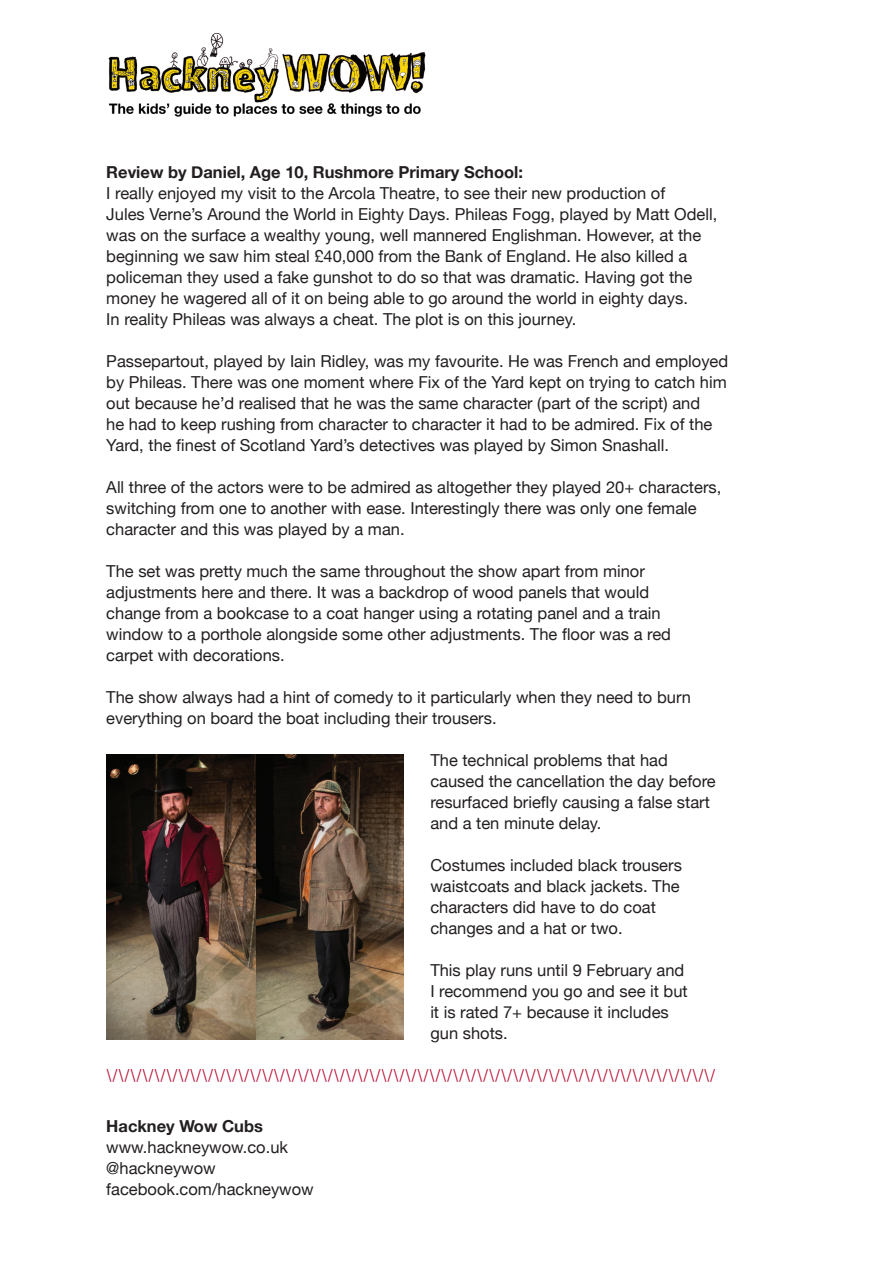
<style>
.page{position:relative;width:893px;height:1263px;background:#fff}
.page>*{position:absolute;margin:0;border:0;box-sizing:border-box;transform-origin:0 0}
.t1{font:18px "Minion Pro";color:#ba0b31}
.t2{font:16.5px/21px "Helvetica Neue";color:#231f20}
.t3{font:700 16.5px "Helvetica Neue";color:#231f20}
</style>
<div class="page">
<img style="left:106px;top:755px;width:298px;height:285px">
<img style="left:108px;top:33px;width:318px;height:84px">
<p class="t3" style="left:106px;top:157px;width:418px">Review by Daniel, Age 10, Rushmore Primary School:</p>
<p class="t2" style="left:106px;top:181px;width:612px">I really enjoyed my visit to the Arcola Theatre, to see their new production of<br>Jules Verne’s Around the World in Eighty Days. Phileas Fogg, played by Matt Odell, was on the surface a wealthy young, well mannered Englishman. However, at the beginning we saw him steal £40,000 from the Bank of England. He also killed a policeman they used a fake gunshot to do so that was dramatic. Having got the money he wagered all of it on being able to go around the world in eighty days.<br>In reality Phileas was always a cheat. The plot is on this journey.</p>
<p class="t2" style="left:106px;top:349px;width:623px">Passepartout, played by Iain Ridley, was my favourite. He was French and employed by Phileas. There was one moment where Fix of the Yard kept on trying to catch him out because he’d realised that he was the same character (part of the script) and<br>he had to keep rushing from character to character it had to be admired. Fix of the Yard, the finest of Scotland Yard’s detectives was played by Simon Snashall.</p>
<p class="t2" style="left:106px;top:475px;width:617px">All three of the actors were to be admired as altogether they played 20+ characters, switching from one to another with ease. Interestingly there was only one female character and this was played by a man.</p>
<p class="t2" style="left:106px;top:559px;width:566px">The set was pretty much the same throughout the show apart from minor adjustments here and there. It was a backdrop of wood panels that would change from a bookcase to a coat hanger using a rotating panel and a train window to a porthole alongside some other adjustments. The floor was a red carpet with decorations.</p>
<p class="t2" style="left:106px;top:685px;width:586px">The show always had a hint of comedy to it particularly when they need to burn everything on board the boat including their trousers.</p>
<p class="t2" style="left:430px;top:748px;width:287px">The technical problems that had caused the cancellation the day before resurfaced briefly causing a false start and a ten minute delay.</p>
<p class="t2" style="left:430px;top:853px;width:253px">Costumes included black trousers waistcoats and black jackets. The characters did have to do coat changes and a hat or two.</p>
<p class="t2" style="left:430px;top:958px;width:259px">This play runs until 9 February and<br>I recommend you go and see it but it is rated 7+ because it includes gun shots.</p>
<p class="t1" style="left:106px;top:1063px;width:611px">\/\/\/\/\/\/\/\/\/\/\/\/\/\/\/\/\/\/\/\/\/\/\/\/\/\/\/\/\/\/\/\/\/\/\/\/\/\/\/\/\/\/\/\/\/\/\/\/\/\/\/</p>
<p class="t3" style="left:106px;top:1111px;width:158px">Hackney Wow Cubs</p>
<p class="t2" style="left:106px;top:1136px;width:209px">www.hackneywow.co.uk @hackneywow facebook.com/hackneywow</p>
</div>
